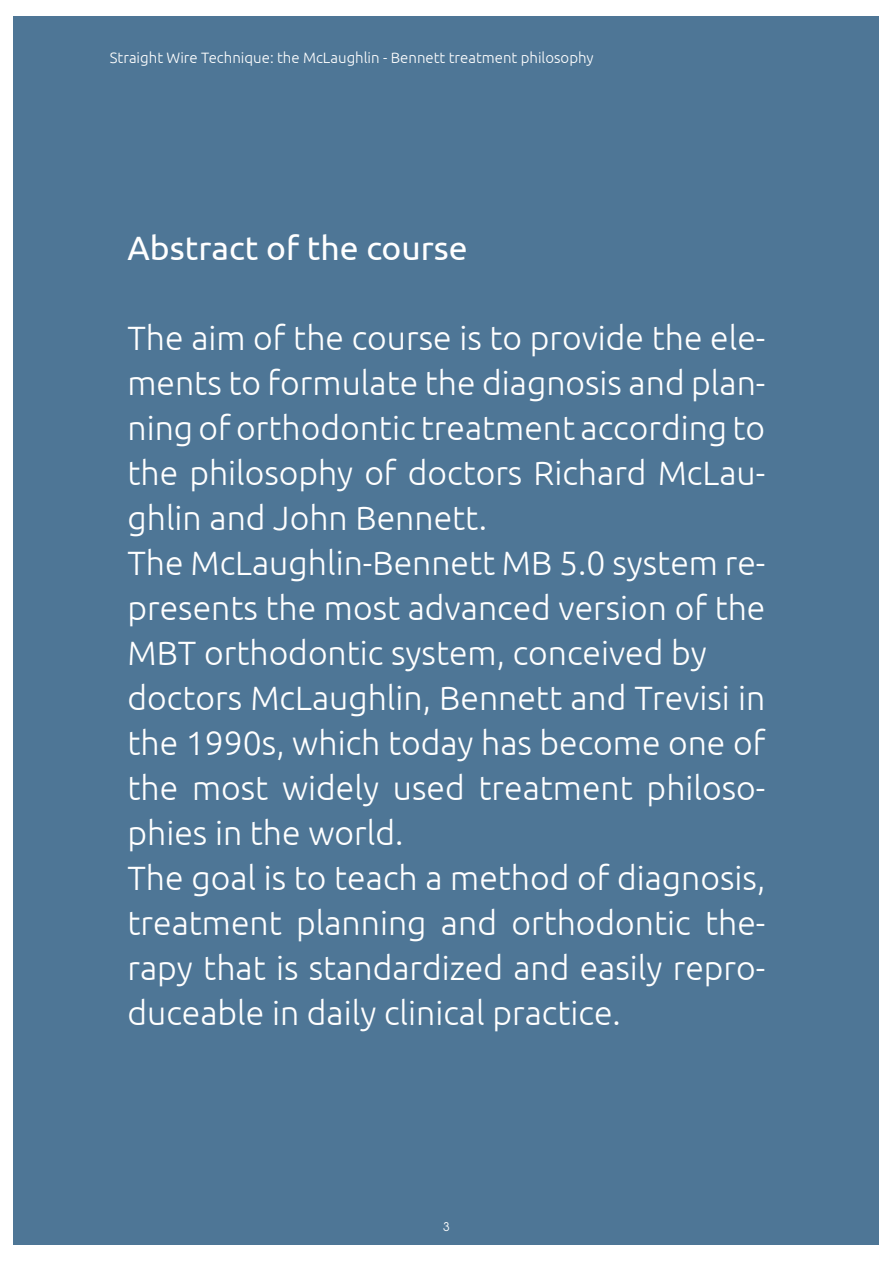
<style>
.page{position:relative;width:893px;height:1263px;background:#fff}
.page>*{position:absolute;margin:0;border:0;box-sizing:border-box;transform-origin:0 0}
.t1{font:300 33.75px/45px "Ubuntu";color:#fff}
.t2{font:33.75px "Ubuntu";color:#fff}
.t3{font:300 15px "Ubuntu";color:#fff}
.t4{font:12px "Avant Garde";color:#fff}
</style>
<div class="page">
<div style="left:14px;top:16px;width:865px;height:1229px;background:#4e7696"></div>
<p class="t3" style="left:110px;top:49px;width:485px">Straight Wire Technique: the McLaughlin - Bennett treatment philosophy</p>
<p class="t2" style="left:127px;top:227px;width:342px">Abstract of the course</p>
<p class="t1" style="left:127px;top:314px;width:639px">The aim of the course is to provide the ele&shy;ments to formulate the diagnosis and plan&shy;ning of orthodontic treatment according to the philosophy of doctors Richard McLau&shy;ghlin and John Bennett.<br>The McLaughlin-Bennett MB 5.0 system re&shy;presents the most advanced version of the MBT orthodontic system, conceived by doctors McLaughlin, Bennett and Trevisi in the 1990s, which today has become one of the most widely used treatment philoso&shy;phies in the world.<br>The goal is to teach a method of diagnosis, treatment planning and orthodontic the&shy;rapy that is standardized and easily repro&shy;duceable in daily clinical practice.</p>
<p class="t4" style="left:443px;top:1219px;width:8px">3</p>
</div>
